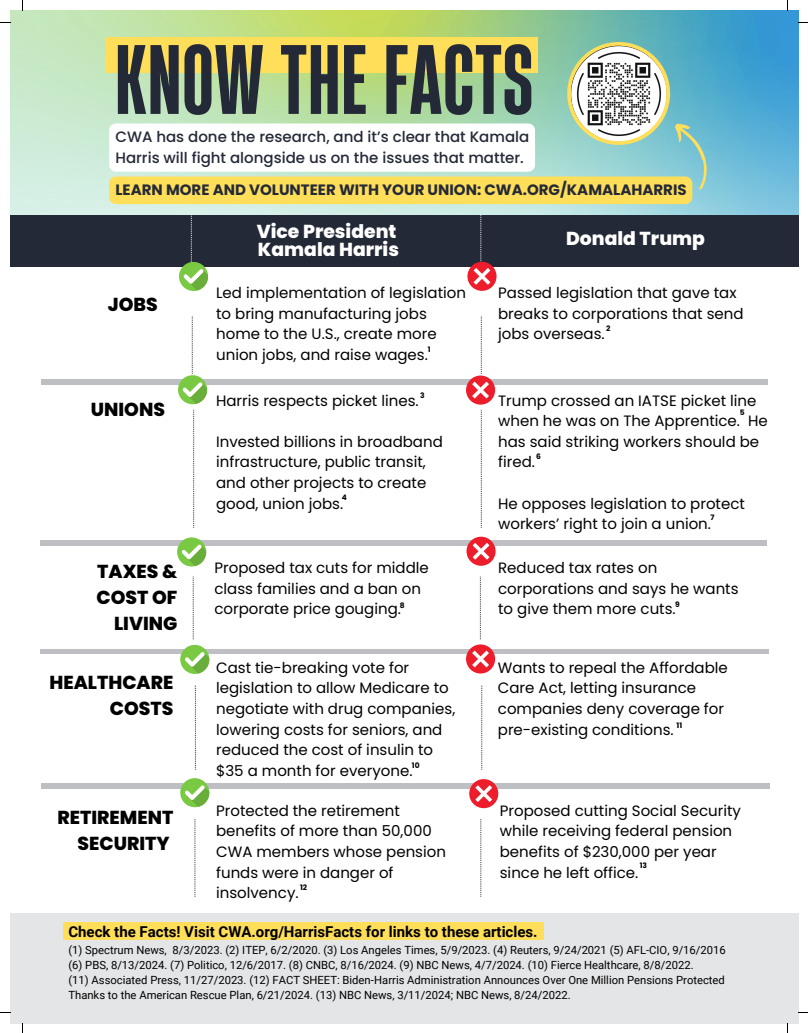
<style>
.page{position:relative;width:808px;height:1033px;background:#fff}
.page>*{position:absolute;margin:0;border:0;box-sizing:border-box;transform-origin:0 0}
.t1{font:700 92.5px "Heading Now 36";letter-spacing:.015em;color:#242937}
.t2{font:800 18.75px/26.2px "Poppins";color:#000;text-align:right}
.t3{font:800 18.75px/18.8px "Poppins";color:#fff}
.t4{font:15px/20.6px "Poppins";color:#000}
.t5{font:500 15px/20.6px "Poppins";color:#242937}
.t6{font:700 15px "Roboto";color:#000}
.t7{font:700 15px "Poppins";color:#242937}
.t8{font:11.25px/15px "Roboto";color:#000}
.t9{font:700 7.5px "Poppins";color:#000}
</style>
<div class="page">
<div style="left:10px;top:913px;width:788px;height:110px;background:#e4e5e7"></div>
<div style="left:41px;top:379px;width:727px;height:5px;background:#bdbfc3"></div>
<div style="left:40px;top:648px;width:728px;height:5px;background:#bdbfc3"></div>
<div style="left:41px;top:783px;width:728px;height:6px;background:#bdbfc3"></div>
<div style="left:40px;top:540px;width:726px;height:5px;background:#bdbfc3"></div>
<img style="left:10px;top:10px;width:788px;height:204px">
<div style="left:10px;top:214px;width:788px;height:52px;background:#242937"></div>
<svg style="left:481px;top:316px;width:1px;height:58px"></svg>
<svg style="left:481px;top:409px;width:1px;height:119px"></svg>
<svg style="left:480px;top:576px;width:1px;height:63px"></svg>
<svg style="left:481px;top:685px;width:1px;height:84px"></svg>
<svg style="left:480px;top:819px;width:1px;height:77px"></svg>
<div style="left:179px;top:262px;width:29px;height:29px;background:#7ac943;border-radius:50%"></div>
<svg style="left:183px;top:214px;width:25px;height:77px"></svg>
<div style="left:467px;top:262px;width:29px;height:29px;background:#ed1d2b;border-radius:50%"></div>
<svg style="left:473px;top:215px;width:17px;height:70px"></svg>
<div style="left:466px;top:375px;width:29px;height:29px;background:#ed1d2b;border-radius:50%"></div>
<svg style="left:472px;top:381px;width:17px;height:17px"></svg>
<div style="left:466px;top:536px;width:29px;height:30px;background:#ed1d2b;border-radius:50%"></div>
<svg style="left:472px;top:543px;width:17px;height:16px"></svg>
<div style="left:466px;top:644px;width:29px;height:29px;background:#ed1d2b;border-radius:50%"></div>
<svg style="left:472px;top:650px;width:17px;height:17px"></svg>
<div style="left:469px;top:779px;width:29px;height:29px;background:#ed1d2b;border-radius:50%"></div>
<svg style="left:475px;top:785px;width:17px;height:17px"></svg>
<div style="left:178px;top:375px;width:29px;height:29px;background:#7ac943;border-radius:50%"></div>
<div style="left:177px;top:537px;width:29px;height:29px;background:#7ac943;border-radius:50%"></div>
<svg style="left:181px;top:544px;width:25px;height:22px"></svg>
<div style="left:180px;top:645px;width:29px;height:29px;background:#7ac943;border-radius:50%"></div>
<svg style="left:185px;top:652px;width:24px;height:22px"></svg>
<div style="left:180px;top:778px;width:29px;height:29px;background:#7ac943;border-radius:50%"></div>
<svg style="left:185px;top:785px;width:24px;height:22px"></svg>
<svg style="left:192px;top:316px;width:1px;height:58px"></svg>
<svg style="left:194px;top:819px;width:1px;height:77px"></svg>
<svg style="left:195px;top:685px;width:1px;height:84px"></svg>
<svg style="left:193px;top:576px;width:1px;height:63px"></svg>
<svg style="left:182px;top:382px;width:25px;height:146px"></svg>
<div style="left:105px;top:37px;width:432px;height:36px;background:#ffde59"></div>
<div style="left:63px;top:922px;width:480px;height:17px;background:#ffde59"></div>
<svg style="left:109px;top:42px;width:608px;height:162px"></svg>
<p class="t1" style="left:115px;top:17px;width:418px">KNOW THE FACTS</p>
<p class="t5" style="left:115px;top:127px;width:415px">CWA has done the research, and it’s clear that Kamala<br>Harris will fight alongside us on the issues that matter.</p>
<h2 class="t7" style="left:115px;top:180px;width:572px">LEARN MORE AND VOLUNTEER WITH YOUR UNION: CWA.ORG/KAMALAHARRIS</h2>
<p class="t2" style="left:108px;top:291px;width:51px">JOBS</p>
<h6 class="t2" style="left:91px;top:396px;width:76px">UNIONS</h6>
<p class="t2" style="left:97px;top:558px;width:82px">TAXES &amp;<br>COST OF<br>LIVING</p>
<p class="t2" style="left:49px;top:669px;width:125px">HEALTHCARE<br>COSTS</p>
<h6 class="t2" style="left:57px;top:804px;width:117px">RETIREMENT<br>SECURITY</h6>
<h1 class="t3" style="left:257px;top:222px;width:144px">Vice President<br>Kamala Harris</h1>
<h2 class="t4" style="left:216px;top:282px;width:251px">Led implementation of legislation to bring manufacturing jobs home to the U.S., create more union jobs, and raise wages.</h2>
<p class="t9" style="left:428px;top:344px;width:4px">1</p>
<p class="t9" style="left:420px;top:390px;width:6px">3</p>
<h6 class="t4" style="left:216px;top:390px;width:204px">Harris respects picket lines.</h6>
<p class="t4" style="left:216px;top:431px;width:228px">Invested billions in broadband infrastructure, public transit, and other projects to create good, union jobs.</p>
<h6 class="t9" style="left:342px;top:492px;width:7px">4</h6>
<h6 class="t4" style="left:214px;top:557px;width:216px">Proposed tax cuts for middle class families and a ban on corporate price gouging.</h6>
<p class="t9" style="left:400px;top:600px;width:6px">8</p>
<h2 class="t4" style="left:216px;top:657px;width:241px">Cast tie-breaking vote for legislation to allow Medicare to negotiate with drug companies, lowering costs for seniors, and reduced the cost of insulin to $35 a month for everyone.</h2>
<p class="t9" style="left:412px;top:760px;width:9px">10</p>
<h6 class="t4" style="left:216px;top:800px;width:231px">Protected the retirement benefits of more than 50,000<br>CWA members whose pension funds were in danger of insolvency.</h6>
<p class="t9" style="left:300px;top:882px;width:9px">12</p>
<p class="t3" style="left:566px;top:229px;width:140px">Donald Trump</p>
<p class="t4" style="left:498px;top:282px;width:247px">Passed legislation that gave tax breaks to corporations that send jobs overseas.</p>
<h6 class="t9" style="left:606px;top:323px;width:6px">2</h6>
<p class="t4" style="left:498px;top:390px;width:271px">Trump crossed an IATSE picket line when he was on The Apprentice. He has said striking workers should be fired.</p>
<p class="t4" style="left:498px;top:493px;width:248px">He opposes legislation to protect workers’ right to join a union.</p>
<h6 class="t9" style="left:739px;top:407px;width:6px">5</h6>
<h6 class="t9" style="left:536px;top:451px;width:6px">6</h6>
<p class="t9" style="left:710px;top:512px;width:6px">7</p>
<p class="t4" style="left:498px;top:557px;width:242px">Reduced tax rates on corporations and says he wants to give them more cuts.</p>
<p class="t9" style="left:675px;top:599px;width:6px">9</p>
<p class="t4" style="left:498px;top:657px;width:231px">Wants to repeal the Affordable<br>Care Act, letting insurance companies deny coverage for pre-existing conditions.</p>
<h2 class="t9" style="left:676px;top:720px;width:7px">11</h2>
<h6 class="t4" style="left:500px;top:800px;width:242px">Proposed cutting Social Security while receiving federal pension benefits of $230,000 per year since he left office.</h6>
<p class="t9" style="left:639px;top:860px;width:9px">13</p>
<h5 class="t6" style="left:68px;top:923px;width:470px">Check the Facts! Visit CWA.org/HarrisFacts for links to these articles.</h5>
<h4 class="t8" style="left:68px;top:942px;width:659px">(1) Spectrum News, 8/3/2023. (2) ITEP, 6/2/2020. (3) Los Angeles Times, 5/9/2023. (4) Reuters, 9/24/2021 (5) AFL-CIO, 9/16/2016</h4>
<h3 class="t8" style="left:68px;top:957px;width:626px">(6) PBS, 8/13/2024. (7) Politico, 12/6/2017. (8) CNBC, 8/16/2024. (9) NBC News, 4/7/2024. (10) Fierce Healthcare, 8/8/2022.</h3>
<h3 class="t8" style="left:68px;top:972px;width:658px">(11) Associated Press, 11/27/2023. (12) FACT SHEET: Biden-Harris Administration Announces Over One Million Pensions Protected<br>Thanks to the American Rescue Plan, 6/21/2024. (13) NBC News, 3/11/2024; NBC News, 8/24/2022.</h3>
</div>
